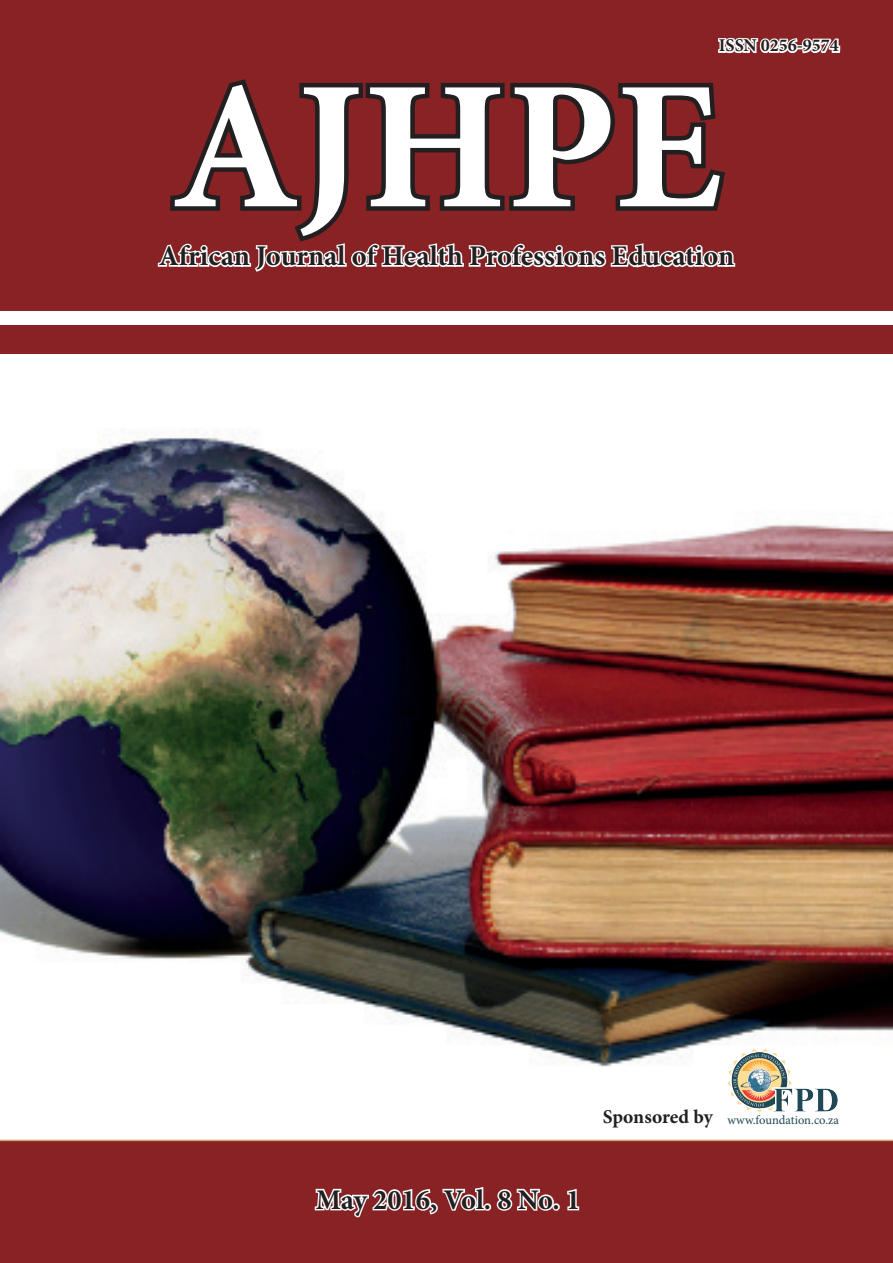
<style>
.page{position:relative;width:893px;height:1263px;background:#fff}
.page>*{position:absolute;margin:0;border:0;box-sizing:border-box;transform-origin:0 0}
.t1{font:700 182.85px "Minion Pro";color:#fff}
.t2{font:700 28.5px "Minion Pro";color:#231f20}
.t3{font:700 18px "Minion Pro";color:#231f20}
.t4{font:12.6px "Minion Pro";color:#204956}
.s1{font-weight:700;font-size:19.5px;color:#231f20}
</style>
<div class="page">
<img style="left:0;top:310px;width:893px;height:803px">
<div style="left:0;top:0;width:893px;height:310px;background:#892225"></div>
<div style="left:0;top:1140px;width:893px;height:123px;background:#892225"></div>
<svg style="left:718px;top:37px;width:123px;height:17px"></svg>
<svg style="left:157px;top:79px;width:579px;height:193px"></svg>
<div style="left:0;top:325px;width:893px;height:29px;background:#892225"></div>
<img style="left:728px;top:1048px;width:111px;height:64px">
<svg style="left:313px;top:942px;width:174px;height:277px"></svg>
<div style="left:484px;top:1203px;width:7px;height:8px;border:3px solid #fff;border-radius:50%"></div>
<svg style="left:495px;top:1187px;width:60px;height:25px"></svg>
<div style="left:553px;top:1203px;width:7px;height:8px;border:3px solid #fff;border-radius:50%"></div>
<svg style="left:566px;top:1187px;width:15px;height:25px"></svg>
<p class="t3" style="left:719px;top:33px;width:122px">ISSN 0256-9574</p>
<h1 class="t1" style="left:171px;top:19px;width:552px">AJHPE</h1>
<p class="t2" style="left:159px;top:236px;width:577px">African Journal of Health Professions Education</p>
<p class="t2" style="left:316px;top:1180px;width:266px">May 2016, Vol. 8 No. 1</p>
<p class="t4" style="left:603px;top:1111px;width:238px"><span class="s1">Sponsored by</span> www.foundation.co.za</p>
</div>
